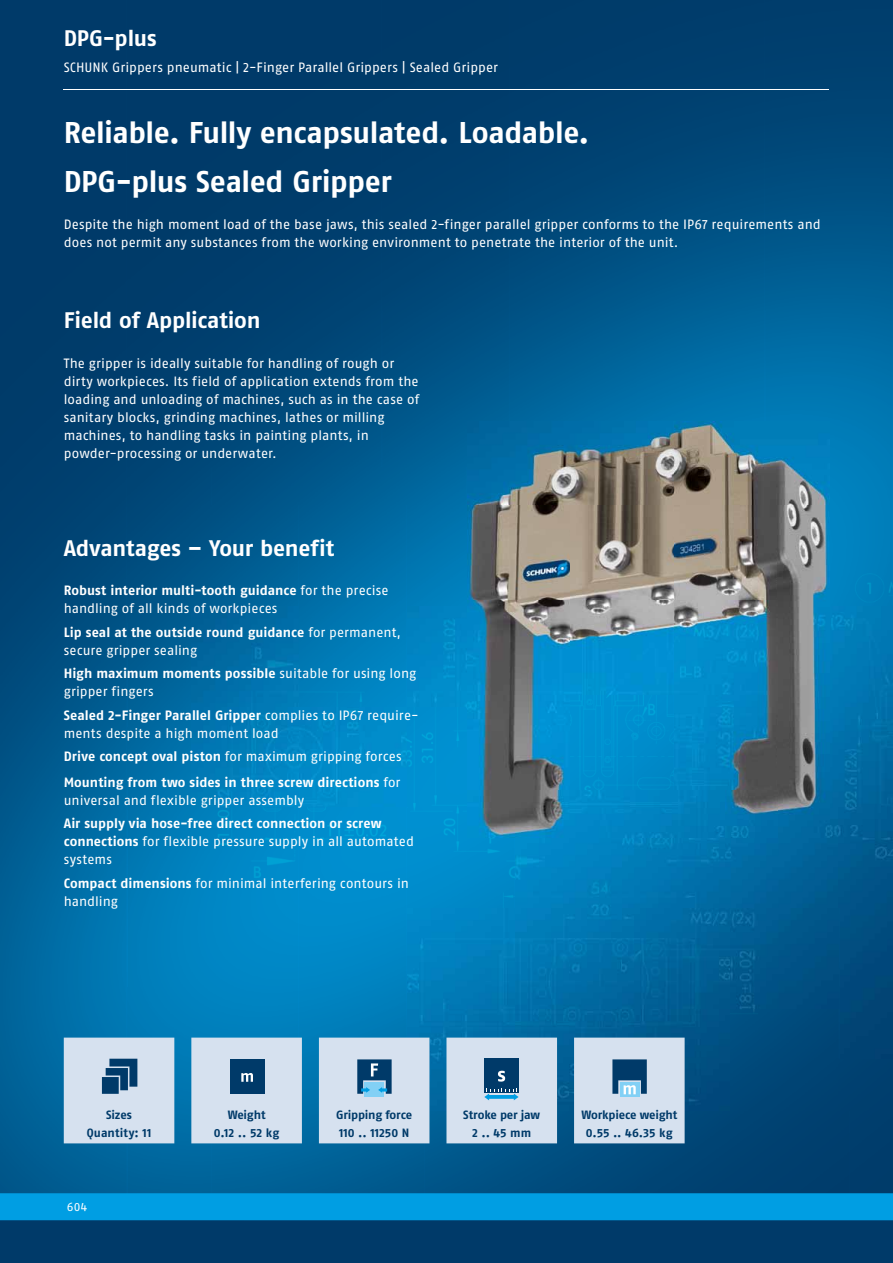
<style>
.page{position:relative;width:893px;height:1263px;background:#fff}
.page>*{position:absolute;margin:0;border:0;box-sizing:border-box;transform-origin:0 0}
.t1{font:700 30px/49.3px "SCHUNK Fago Pro";letter-spacing:-.015em;color:#fff}
.t2{font:700 22.5px "SCHUNK Fago Pro";letter-spacing:-.01em;color:#fff}
.t3{font:13.5px/18px "SCHUNK Fago Pro";letter-spacing:.005em;color:#fff}
.t4{font:700 13.5px/18px "SCHUNK Fago Pro";letter-spacing:.005em;color:#fff}
.t5{font:700 12px/18px "SCHUNK Fago Pro";letter-spacing:-.01em;color:#003a69;text-align:center}
.t6{font:12px "SCHUNK Fago Pro";color:#fff}
.s1{font-weight:700}
.s2{font-weight:400}
</style>
<div class="page">
<img style="left:0;top:0;width:893px;height:311px">
<img style="left:0;top:311px;width:510px;height:156px">
<img style="left:510px;top:311px;width:255px;height:110px">
<img style="left:765px;top:311px;width:128px;height:156px">
<img style="left:0;top:467px;width:127px;height:726px">
<img style="left:127px;top:467px;width:85px;height:260px">
<img style="left:212px;top:467px;width:256px;height:39px">
<img style="left:829px;top:467px;width:64px;height:341px">
<img style="left:127px;top:727px;width:64px;height:260px">
<img style="left:127px;top:987px;width:85px;height:206px">
<img style="left:212px;top:1110px;width:681px;height:83px">
<div style="left:0;top:1202px;width:893px;height:61px;background:#003a69"></div>
<div style="left:0;top:1193px;width:893px;height:27px;background:#009ee3"></div>
<img style="left:191px;top:506px;width:277px;height:302px">
<img style="left:191px;top:808px;width:324px;height:100px">
<img style="left:515px;top:837px;width:216px;height:71px">
<img style="left:731px;top:808px;width:108px;height:100px">
<img style="left:839px;top:808px;width:54px;height:302px">
<img style="left:191px;top:908px;width:648px;height:202px">
<hr style="left:64px;top:89px;width:765px;height:1px;background:#fff">
<img style="left:468px;top:421px;width:361px;height:416px">
<svg style="left:64px;top:1037px;width:621px;height:106px;background:#bad1e5"></svg>
<svg style="left:102px;top:1059px;width:35px;height:35px"></svg>
<div style="left:230px;top:1059px;width:34px;height:35px;background:#003a69"></div>
<svg style="left:241px;top:1073px;width:12px;height:9px"></svg>
<div style="left:365px;top:1082px;width:19px;height:15px;background:#82d0f5"></div>
<svg style="left:357px;top:1059px;width:35px;height:35px"></svg>
<div style="left:484px;top:1059px;width:35px;height:34px;background:#003a69"></div>
<svg style="left:484px;top:1088px;width:35px;height:12px"></svg>
<svg style="left:498px;top:1071px;width:7px;height:10px"></svg>
<svg style="left:620px;top:1094px;width:19px;height:3px"></svg>
<svg style="left:612px;top:1059px;width:35px;height:35px"></svg>
<h2 class="t2" style="left:64px;top:24px;width:94px">DPG-plus</h2>
<p class="t3" style="left:64px;top:59px;width:436px">SCHUNK Grippers pneumatic | 2-Finger Parallel Grippers | Sealed Gripper</p>
<h1 class="t1" style="left:64px;top:108px;width:527px">Reliable. Fully encapsulated. Loadable.<br>DPG-plus Sealed Gripper</h1>
<p class="t3" style="left:64px;top:215px;width:758px">Despite the high moment load of the base jaws, this sealed 2-finger parallel gripper conforms to the IP67 requirements and does not permit any substances from the working environment to penetrate the interior of the unit.</p>
<h2 class="t2" style="left:64px;top:307px;width:198px">Field of Application</h2>
<p class="t3" style="left:64px;top:354px;width:357px">The gripper is ideally suitable for handling of rough or dirty workpieces. Its field of application extends from the loading and unloading of machines, such as in the case of sanitary blocks, grinding machines, lathes or milling machines, to handling tasks in painting plants, in powder-processing or underwater.</p>
<h2 class="t2" style="left:64px;top:534px;width:272px">Advantages – Your benefit</h2>
<p class="t3" style="left:64px;top:581px;width:326px"><span class="s1">Robust interior multi-tooth guidance</span> for the precise handling of all kinds of workpieces</p>
<p class="t3" style="left:64px;top:623px;width:339px"><span class="s1">Lip seal at the outside round guidance</span> for permanent, secure gripper sealing</p>
<p class="t3" style="left:64px;top:664px;width:354px"><span class="s1">High maximum moments possible</span> suitable for using long gripper fingers</p>
<p class="t3" style="left:64px;top:706px;width:356px"><span class="s1">Sealed 2-Finger Parallel Gripper</span> complies to IP67 require&shy;ments despite a high moment load</p>
<p class="t4" style="left:64px;top:744px;width:339px;line-height:25.5px">Drive concept oval piston <span class="s2">for maximum gripping forces<br></span>Mounting from two sides in three screw directions <span class="s2">for</span></p>
<p class="t3" style="left:64px;top:791px;width:242px">universal and flexible gripper assembly</p>
<p class="t4" style="left:64px;top:814px;width:352px">Air supply via hose-free direct connection or screw connections <span class="s2">for flexible pressure supply in all automated systems</span></p>
<p class="t3" style="left:64px;top:874px;width:347px"><span class="s1">Compact dimensions</span> for minimal interfering contours in handling</p>
<p class="t5" style="left:87px;top:1106px;width:66px">Sizes<br>Quantity: 11</p>
<p class="t5" style="left:214px;top:1106px;width:67px">Weight<br>0.12 .. 52 kg</p>
<p class="t5" style="left:336px;top:1106px;width:78px;text-align:left">Gripping force<br>110 .. 11250 N</p>
<p class="t5" style="left:463px;top:1106px;width:78px">Stroke per jaw<br>2 .. 45 mm</p>
<p class="t5" style="left:581px;top:1106px;width:97px">Workpiece weight<br>0.55 .. 46.35 kg</p>
<p class="t6" style="left:67px;top:1199px;width:22px">604</p>
</div>
